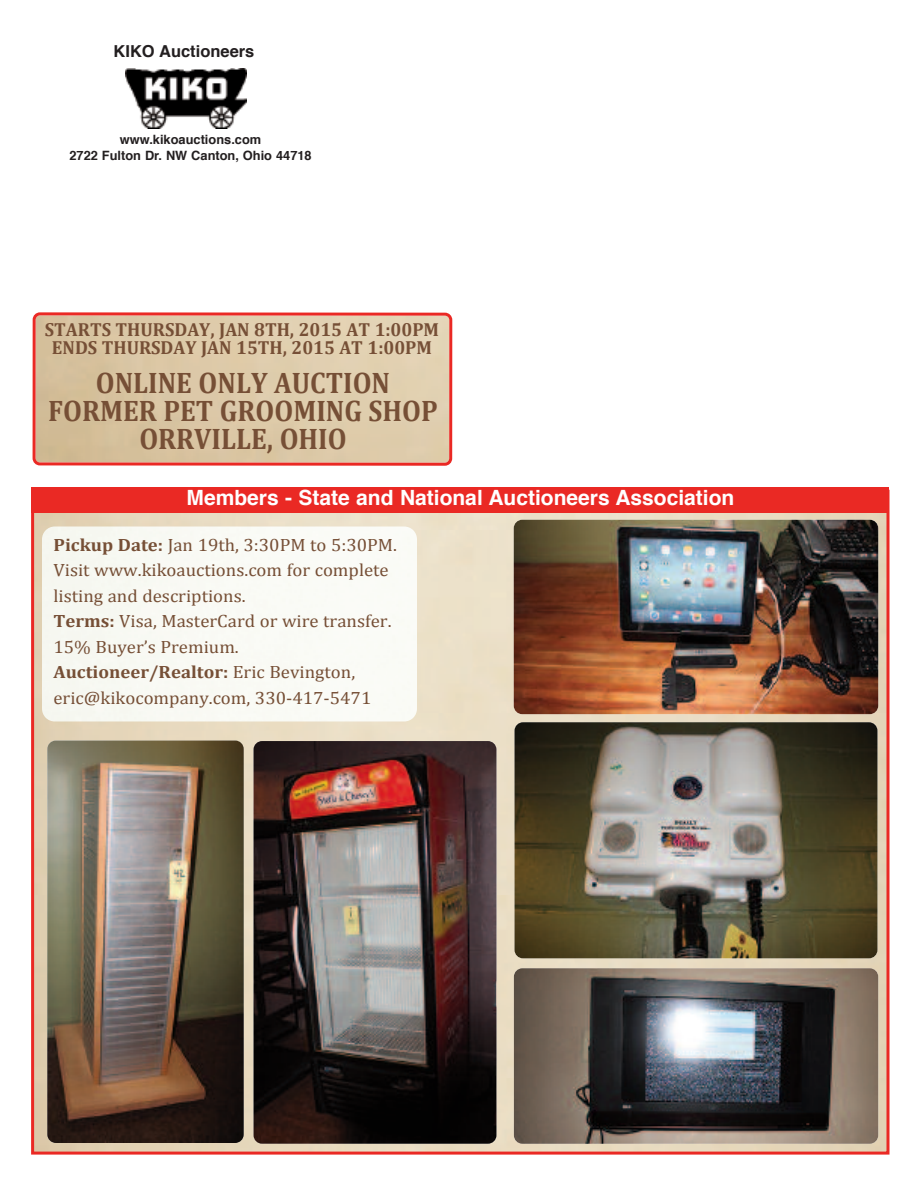
<style>
.page{position:relative;width:918px;height:1188px;background:#fff}
.page>*{position:absolute;margin:0;border:0;box-sizing:border-box;transform-origin:0 0}
.t1{font:700 29.85px/27.9px "Cambria";color:#764f36;text-align:center;scale:.91 1}
.t2{font:700 21px "Helvetica";color:#fff}
.t3{font:700 18.9px/18.1px "Cambria";color:#764f36;text-align:center}
.t4{font:17.85px/25.5px "Cambria";color:#764f36;scale:1.05 1}
.t5{font:700 16.5px "Helvetica";color:#231f20}
.t6{font:700 12.75px/15.5px "Helvetica";color:#231f20;text-align:center}
.s1{font-weight:700}
</style>
<div class="page">
<svg style="left:33px;top:312px;width:419px;height:154px;background:#dcc1a1"></svg>
<img style="left:35px;top:513px;width:851px;height:638px">
<div style="left:42px;top:526px;width:375px;height:195px;background:#f9faf4"></div>
<img style="left:125px;top:69px;width:121px;height:60px">
<div style="left:31px;top:488px;width:858px;height:25px;background:#ea2924"></div>
<img style="left:514px;top:722px;width:364px;height:236px;border-radius:9px">
<img style="left:514px;top:520px;width:364px;height:194px;border-radius:9px">
<img style="left:514px;top:968px;width:364px;height:176px;border-radius:9px">
<img style="left:47px;top:741px;width:197px;height:402px;border-radius:9px">
<img style="left:254px;top:741px;width:242px;height:403px;border-radius:9px">
<p class="t5" style="left:114px;top:44px;width:142px">KIKO Auctioneers</p>
<p class="t6" style="left:69px;top:133px;width:244px">www.kikoauctions.com<br>2722 Fulton Dr. NW Canton, Ohio 44718</p>
<p class="t3" style="left:45px;top:320px;width:396px">STARTS THURSDAY, JAN 8TH, 2015 AT 1:00PM<br>ENDS THURSDAY JAN 15TH, 2015 AT 1:00PM</p>
<h1 class="t1" style="left:48px;top:369px;width:430px">ONLINE ONLY AUCTION<br>FORMER PET GROOMING SHOP<br>ORRVILLE, OHIO</h1>
<p class="t2" style="left:187px;top:489px;width:549px">Members - State and National Auctioneers Association</p>
<p class="t4" style="left:53px;top:532px;width:329px"><span class="s1">PICKUP DATE:</span> Jan 19th, 3:30PM to 5:30PM.<br>Visit www.kikoauctions.com for complete listing and descriptions.<br><span class="s1">TERMS:</span> Visa, MasterCard or wire transfer.<br>15% Buyer’s Premium.<br><span class="s1">AUCTIONEER/REALTOR:</span> Eric Bevington, eric@kikocompany.com, 330-417-5471</p>
</div>
